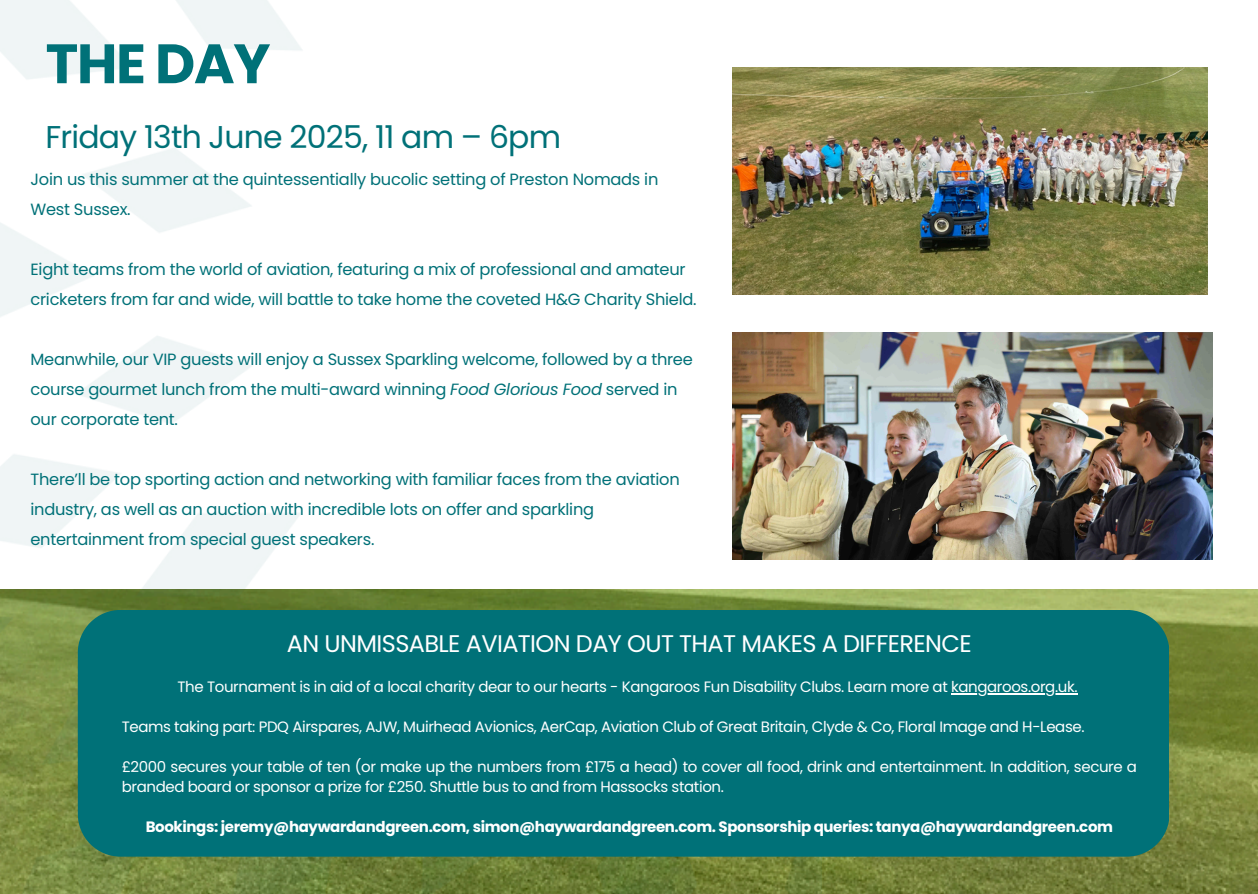
<style>
.page{position:relative;width:1258px;height:894px;background:#fff}
.page>*{position:absolute;margin:0;border:0;box-sizing:border-box;transform-origin:0 0}
.t1{font:700 55.5px "Poppins";letter-spacing:-.025em;color:#007178}
.t2{font:31.5px "Poppins";letter-spacing:-.025em;color:#007178}
.t3{font:24px "Poppins";letter-spacing:-.025em;color:#fff}
.t4{font:16.2px/30px "Poppins";letter-spacing:-.015em;color:#007178}
.t5{font:15px/20.1px "Poppins";letter-spacing:-.025em;color:#fff}
.t6{font:700 15px "Poppins";letter-spacing:-.025em;color:#fff}
.s1{font-style:italic}
</style>
<div class="page">
<img style="left:821px;top:589px;width:437px;height:304px">
<img style="left:0;top:0;width:821px;height:893px">
<img style="left:733px;top:67px;width:474px;height:227px">
<img style="left:733px;top:332px;width:479px;height:228px">
<div style="left:78px;top:609px;width:1091px;height:247px;background:#007178"></div>
<hr style="left:951px;top:692px;width:126px;height:2px;background:#fff">
<p class="t1" style="left:46px;top:25px;width:226px">THE DAY</p>
<p class="t2" style="left:46px;top:115px;width:517px">Friday 13th June 2025, 11 am – 6pm</p>
<p class="t4" style="left:30px;top:164px;width:629px">Join us this summer at the quintessentially bucolic setting of Preston Nomads in<br>West Sussex.</p>
<h1 class="t4" style="left:30px;top:254px;width:668px">Eight teams from the world of aviation, featuring a mix of professional and amateur cricketers from far and wide, will battle to take home the coveted H&amp;G Charity Shield.</h1>
<h2 class="t4" style="left:30px;top:344px;width:664px">Meanwhile, our VIP guests will enjoy a Sussex Sparkling welcome, followed by a three course gourmet lunch from the multi-award winning <span class="s1">Food Glorious Food</span> served in our corporate tent.</h2>
<p class="t4" style="left:30px;top:464px;width:651px">There’ll be top sporting action and networking with familiar faces from the aviation industry, as well as an auction with incredible lots on offer and sparkling entertainment from special guest speakers.</p>
<p class="t3" style="left:287px;top:626px;width:686px">AN UNMISSABLE AVIATION DAY OUT THAT MAKES A DIFFERENCE</p>
<p class="t5" style="left:178px;top:676px;width:901px">The Tournament is in aid of a local charity dear to our hearts - Kangaroos Fun Disability Clubs. Learn more at kangaroos.org.uk.</p>
<p class="t5" style="left:122px;top:716px;width:964px">Teams taking part: PDQ Airspares, AJW, Muirhead Avionics, AerCap, Aviation Club of Great Britain, Clyde &amp; Co, Floral Image and H-Lease.</p>
<h3 class="t5" style="left:122px;top:756px;width:1017px">£2000 secures your table of ten (or make up the numbers from £175 a head) to cover all food, drink and entertainment. In addition, secure a branded board or sponsor a prize for £250. Shuttle bus to and from Hassocks station.</h3>
<p class="t6" style="left:146px;top:815px;width:969px">Bookings: jeremy@haywardandgreen.com, simon@haywardandgreen.com. Sponsorship queries: tanya@haywardandgreen.com</p>
</div>
